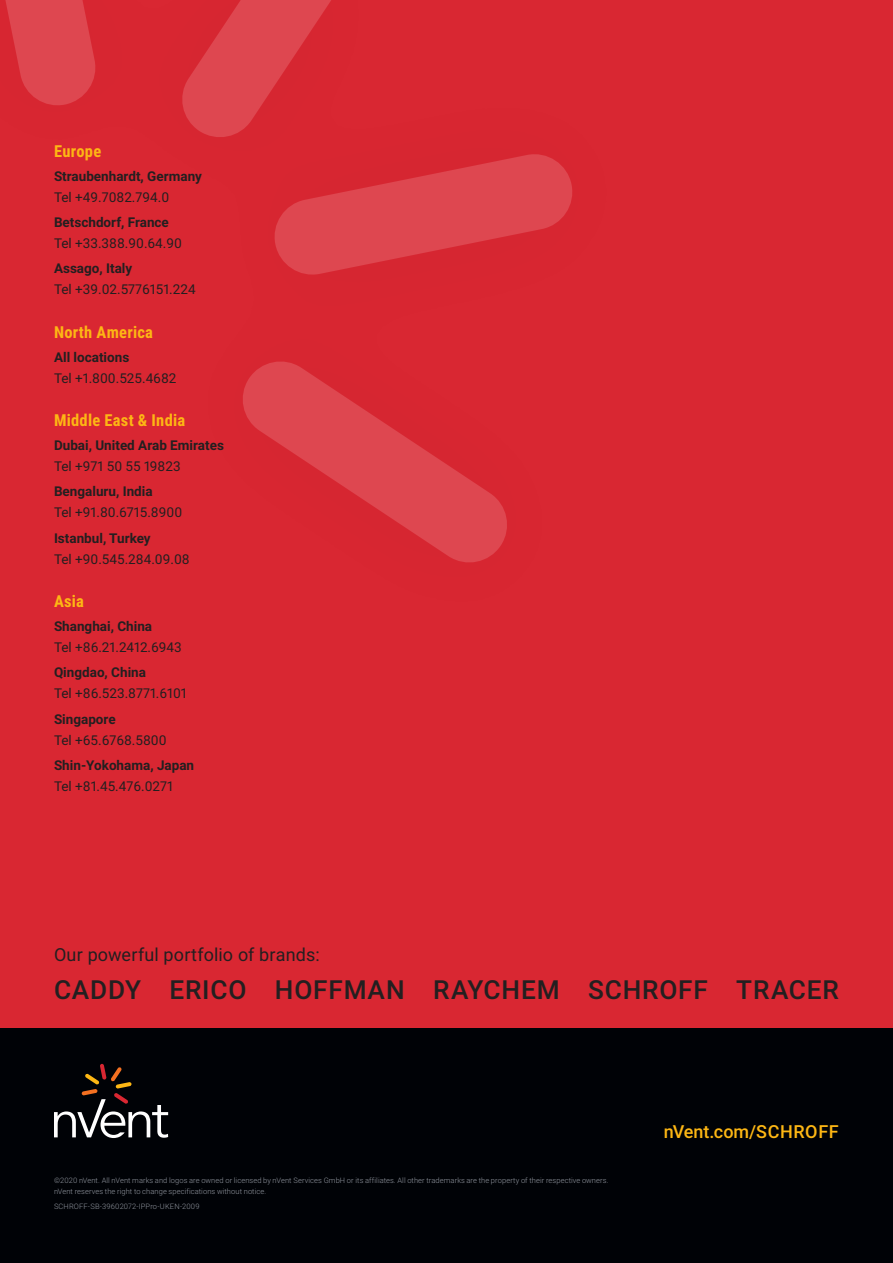
<style>
.page{position:relative;width:893px;height:1263px;background:#fff}
.page>*{position:absolute;margin:0;border:0;box-sizing:border-box;transform-origin:0 0}
.t1{font:500 26.25px "Roboto";letter-spacing:.03em;color:#231f20}
.t2{font:18px "Roboto";letter-spacing:.01em;color:#231f20}
.t3{font:500 18px "Roboto";letter-spacing:.015em;color:#fdb714}
.Country_-_nVent_Back{font:700 16.5px "Roboto Condensed";letter-spacing:.015em;color:#fdb714}
.Phone_America_-_nVen{font:13.5px "Roboto";color:#231f20}
.Phone_America_-_nVen-2{font:700 13.5px "Roboto";color:#231f20}
.Copyright_Standards{font:300 7.5px/10.5px "Roboto";letter-spacing:.01em;color:#91969f}
</style>
<div class="page">
<div style="left:0;top:0;width:893px;height:1028px;background:#d92732"></div>
<svg style="left:5px;top:0;width:90px;height:105px"></svg>
<svg style="left:182px;top:0;width:149px;height:137px"></svg>
<svg style="left:274px;top:154px;width:298px;height:121px"></svg>
<svg style="left:243px;top:361px;width:264px;height:201px"></svg>
<div style="left:0;top:1028px;width:893px;height:235px;background:#000206"></div>
<svg style="left:54px;top:1064px;width:114px;height:74px"></svg>
<p class="Country_-_nVent_Back" style="left:54px;top:139px;width:49px">Europe</p>
<p class="Phone_America_-_nVen-2" style="left:54px;top:166px;width:149px">Straubenhardt, Germany</p>
<p class="Phone_America_-_nVen" style="left:54px;top:187px;width:117px">Tel +49.7082.794.0</p>
<p class="Phone_America_-_nVen-2" style="left:54px;top:213px;width:116px">Betschdorf, France</p>
<p class="Phone_America_-_nVen" style="left:54px;top:234px;width:130px">Tel +33.388.90.64.90</p>
<p class="Phone_America_-_nVen-2" style="left:54px;top:259px;width:80px">Assago, Italy</p>
<p class="Phone_America_-_nVen" style="left:54px;top:280px;width:143px">Tel +39.02.5776151.224</p>
<p class="Country_-_nVent_Back" style="left:54px;top:320px;width:101px">North America</p>
<p class="Phone_America_-_nVen-2" style="left:54px;top:347px;width:77px">All locations</p>
<p class="Phone_America_-_nVen" style="left:54px;top:368px;width:124px">Tel +1.800.525.4682</p>
<p class="Country_-_nVent_Back" style="left:54px;top:409px;width:133px">Middle East &amp; India</p>
<p class="Phone_America_-_nVen-2" style="left:54px;top:436px;width:171px">Dubai, United Arab Emirates</p>
<p class="Phone_America_-_nVen" style="left:54px;top:457px;width:128px">Tel +971 50 55 19823</p>
<p class="Phone_America_-_nVen-2" style="left:54px;top:482px;width:100px">Bengaluru, India</p>
<p class="Phone_America_-_nVen" style="left:54px;top:503px;width:130px">Tel +91.80.6715.8900</p>
<p class="Phone_America_-_nVen-2" style="left:54px;top:528px;width:98px">Istanbul, Turkey</p>
<p class="Phone_America_-_nVen" style="left:54px;top:549px;width:137px">Tel +90.545.284.09.08</p>
<p class="Country_-_nVent_Back" style="left:54px;top:590px;width:31px">Asia</p>
<p class="Phone_America_-_nVen-2" style="left:54px;top:617px;width:100px">Shanghai, China</p>
<p class="Phone_America_-_nVen" style="left:54px;top:638px;width:129px">Tel +86.21.2412.6943</p>
<p class="Phone_America_-_nVen-2" style="left:54px;top:663px;width:94px">Qingdao, China</p>
<p class="Phone_America_-_nVen" style="left:54px;top:684px;width:134px">Tel +86.523.8771.6101</p>
<p class="Phone_America_-_nVen-2" style="left:54px;top:709px;width:63px">Singapore</p>
<p class="Phone_America_-_nVen" style="left:54px;top:730px;width:114px">Tel +65.6768.5800</p>
<p class="Phone_America_-_nVen-2" style="left:54px;top:756px;width:142px">Shin-Yokohama, Japan</p>
<p class="Phone_America_-_nVen" style="left:54px;top:777px;width:120px">Tel +81.45.476.0271</p>
<p class="t2" style="left:54px;top:942px;width:267px">Our powerful portfolio of brands:</p>
<p class="t1" style="left:54px;top:971px;width:786px">CADDY ERICO HOFFMAN RAYCHEM SCHROFF TRACER</p>
<p class="Copyright_Standards" style="left:54px;top:1175px;width:556px">©2020 nVent. All nVent marks and logos are owned or licensed by nVent Services GmbH or its affiliates. All other trademarks are the property of their respective owners. nVent reserves the right to change specifications without notice.</p>
<p class="Copyright_Standards" style="left:54px;top:1200px;width:147px">SCHROFF-SB-39602072-IPPro-UKEN-2009</p>
<p class="t3" style="left:664px;top:1119px;width:176px">nVent.com/SCHROFF</p>
</div>
